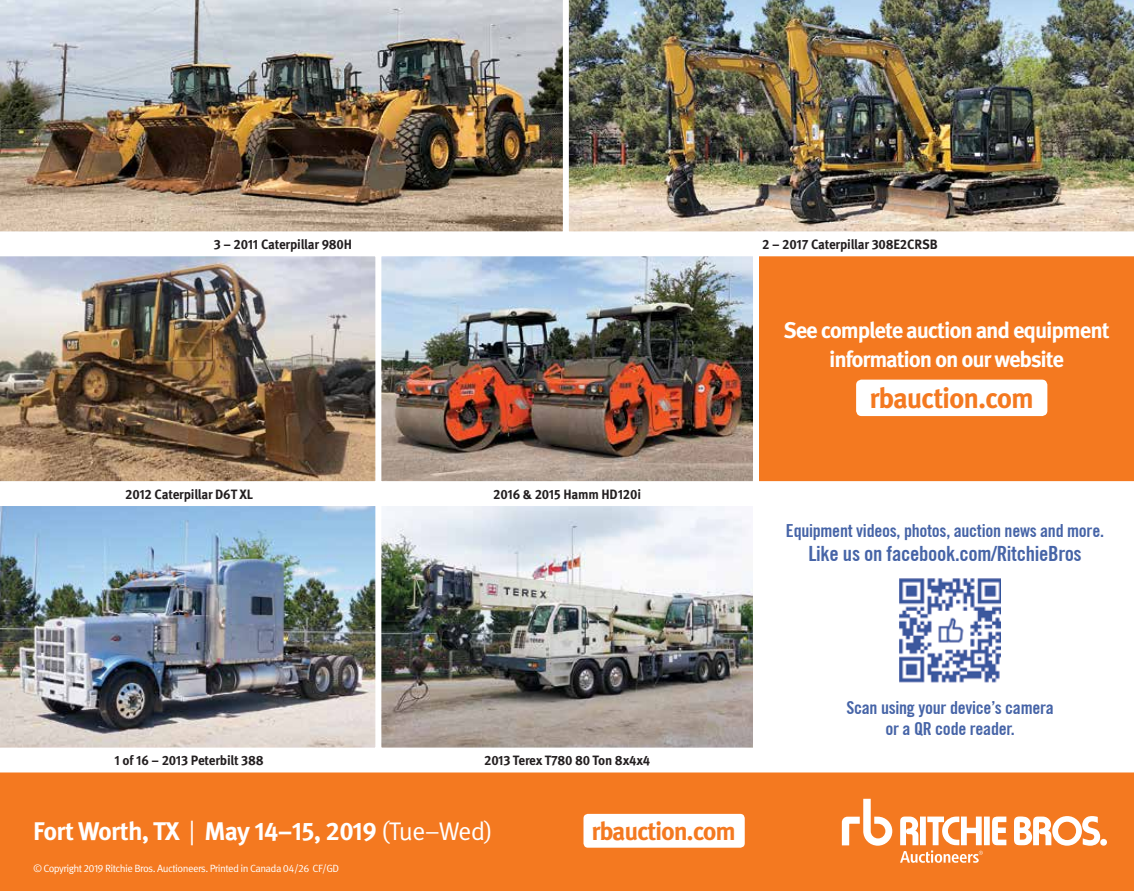
<style>
.page{position:relative;width:1134px;height:891px;background:#fff}
.page>*{position:absolute;margin:0;border:0;box-sizing:border-box;transform-origin:0 0}
.t1{font:700 28.5px "Meta Pro";letter-spacing:-.04em;color:#f47920}
.t2{font:700 25.5px "Meta Pro";letter-spacing:-.03em;color:#fff}
.t3{font:700 25.5px "Meta Pro";letter-spacing:-.05em;color:#f47920}
.t4{font:700 22.5px/28.5px "Meta Pro";letter-spacing:-.05em;color:#fff;text-align:center}
.t5{font:700 condensed 21px "Trade Gothic No.20";letter-spacing:-.015em;color:#4664a7}
.t6{font:700 condensed 18px/21.6px "Trade Gothic No.20";letter-spacing:-.015em;color:#4664a7;text-align:center}
.t7{font:700 13.5px "Meta Pro";letter-spacing:-.015em;color:#231f20}
.t8{font:10.5px "Meta Pro";letter-spacing:-.05em;color:#fff}
.s1{font-weight:400}
</style>
<div class="page">
<div style="left:0;top:772px;width:1134px;height:119px;background:#f47920"></div>
<svg style="left:842px;top:799px;width:50px;height:47px"></svg>
<svg style="left:900px;top:816px;width:207px;height:47px"></svg>
<div style="left:583px;top:814px;width:162px;height:34px;background:#fff;border-radius:4px"></div>
<img style="left:899px;top:578px;width:102px;height:105px">
<div style="left:759px;top:256px;width:375px;height:226px;background:#f47920"></div>
<div style="left:856px;top:380px;width:191px;height:36px;background:#fff;border-radius:5px"></div>
<img style="left:0;top:0;width:563px;height:232px">
<img style="left:568px;top:0;width:566px;height:232px">
<img style="left:0;top:256px;width:376px;height:226px">
<img style="left:382px;top:257px;width:370px;height:223px">
<div style="left:378px;top:253px;width:378px;height:231px;border:3px solid #fff"></div>
<img style="left:0;top:506px;width:376px;height:242px">
<img style="left:382px;top:507px;width:370px;height:240px">
<div style="left:378px;top:503px;width:378px;height:248px;border:3px solid #fff"></div>
<p class="t7" style="left:214px;top:234px;width:140px">3 – 2011 Caterpillar 980H</p>
<p class="t7" style="left:762px;top:234px;width:177px">2 – 2017 Caterpillar 308E2CRSB</p>
<p class="t7" style="left:125px;top:483px;width:130px">2012 Caterpillar D6T XL</p>
<p class="t7" style="left:493px;top:483px;width:149px">2016 &amp; 2015 Hamm HD120i</p>
<h3 class="t4" style="left:784px;top:315px;width:328px">See complete auction and equipment information on our website</h3>
<h1 class="t1" style="left:869px;top:376px;width:166px">rbauction.com</h1>
<h3 class="t6" style="left:786px;top:520px;width:320px">Equipment videos, photos, auction news and more.</h3>
<h3 class="t5" style="left:808px;top:541px;width:275px">Like us on facebook.com/RitchieBros</h3>
<p class="t7" style="left:115px;top:750px;width:151px">1 of 16 – 2013 Peterbilt 388</p>
<p class="t7" style="left:484px;top:750px;width:168px">2013 Terex T780 80 Ton 8x4x4</p>
<h2 class="t2" style="left:33px;top:812px;width:461px">Fort Worth, TX <span class="s1">|</span> May 14–15, 2019 <span class="s1">(Tue–Wed)</span></h2>
<h2 class="t3" style="left:592px;top:812px;width:146px">rbauction.com</h2>
<p class="t8" style="left:33px;top:860px;width:308px">© Copyright 2019 Ritchie Bros. Auctioneers. Printed in Canada 04/26 CF/GD</p>
<h3 class="t6" style="left:846px;top:696px;width:209px">Scan using your device’s camera or a QR code reader.</h3>
</div>
